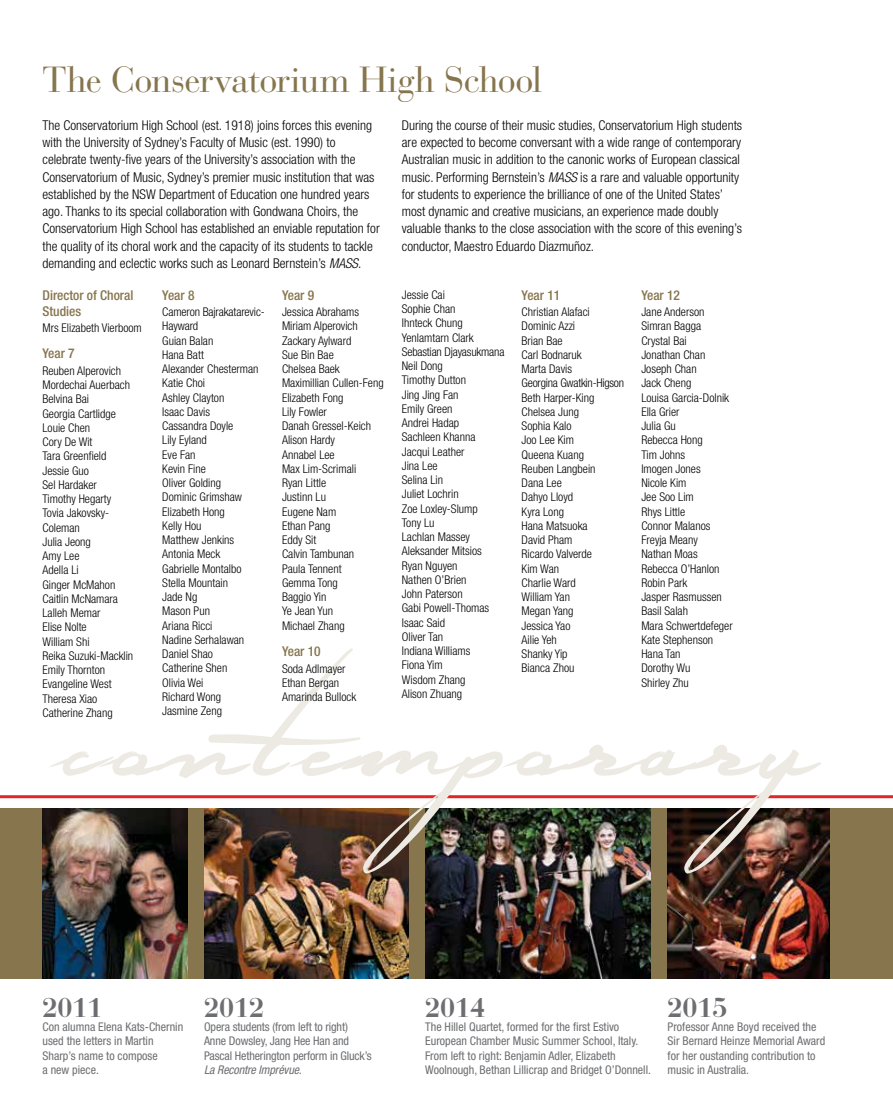
<style>
.page{position:relative;width:893px;height:1106px;background:#fff}
.page>*{position:absolute;margin:0;border:0;box-sizing:border-box;transform-origin:0 0}
.t1{font:360px "Angeliquemadouce Colombe";letter-spacing:.01em;color:#edeae4}
.t2{font:36px "Bauer Bodoni";letter-spacing:-.02em;color:#86754d}
.t3{font:700 27px "Bauer Bodoni";color:#6d6e71}
.t4{font:300 condensed 13.5px/17.2px "Helvetica Neue";color:#000}
.t5{font:500 condensed 13.5px/15.8px "Helvetica Neue";color:#86754d}
.t6{font:300 condensed 12px/14.2px "Helvetica Neue";color:#000}
.t7{font:condensed 12px/14.4px "Helvetica Neue";color:#6d6e71}
.t8{font:italic condensed 12px "Helvetica Neue";color:#6d6e71}
.s1{font-style:italic}
</style>
<div class="page">
<hr style="left:0;top:795px;width:893px;height:3px;background:#e12726">
<div style="left:0;top:808px;width:893px;height:170px;background:#86754d"></div>
<img style="left:425px;top:808px;width:226px;height:170px">
<img style="left:204px;top:808px;width:204px;height:170px">
<img style="left:668px;top:808px;width:161px;height:170px">
<img style="left:43px;top:808px;width:144px;height:170px">
<h2 class="t2" style="left:43px;top:58px;width:501px">The Conservatorium High School</h2>
<p class="t4" style="left:43px;top:116px;width:339px">The Conservatorium High School (est. 1918) joins forces this evening with the University of Sydney’s Faculty of Music (est. 1990) to celebrate twenty-five years of the University’s association with the Conservatorium of Music, Sydney’s premier music institution that was established by the NSW Department of Education one hundred years ago. Thanks to its special collaboration with Gondwana Choirs, the Conservatorium High School has established an enviable reputation for the quality of its choral work and the capacity of its students to tackle demanding and eclectic works such as Leonard Bernstein’s <span class="s1">MASS</span>.</p>
<p class="t5" style="left:43px;top:287px;width:92px">Director of Choral<br>Studies</p>
<p class="t6" style="left:43px;top:320px;width:101px">Mrs Elizabeth Vierboom</p>
<p class="t5" style="left:43px;top:345px;width:34px">Year 7</p>
<p class="t6" style="left:43px;top:363px;width:92px">Reuben Alperovich<br>Mordechai Auerbach<br>Belvina Bai<br>Georgia Cartlidge<br>Louie Chen<br>Cory De Wit<br>Tara Greenfield<br>Jessie Guo<br>Sel Hardaker<br>Timothy Hegarty<br>Tovia Jakovsky-<br>Coleman<br>Julia Jeong<br>Amy Lee<br>Adella Li<br>Ginger McMahon<br>Caitlin McNamara<br>Lalleh Memar<br>Elise Nolte<br>William Shi<br>Reika Suzuki-Macklin<br>Emily Thornton<br>Evangeline West<br>Theresa Xiao<br>Catherine Zhang</p>
<p class="t4" style="left:402px;top:116px;width:342px">During the course of their music studies, Conservatorium High students are expected to become conversant with a wide range of contemporary Australian music in addition to the canonic works of European classical music. Performing Bernstein’s <span class="s1">MASS</span> is a rare and valuable opportunity for students to experience the brilliance of one of the United States’ most dynamic and creative musicians, an experience made doubly valuable thanks to the close association with the score of this evening’s conductor, Maestro Eduardo Diazmuñoz.</p>
<p class="t6" style="left:402px;top:287px;width:104px">Jessie Cai<br>Sophie Chan<br>Ihnteck Chung<br>Yenlamtarn Clark<br>Sebastian Djayasukmana<br>Neil Dong<br>Timothy Dutton<br>Jing Jing Fan<br>Emily Green<br>Andrei Hadap<br>Sachleen Khanna<br>Jacqui Leather<br>Jina Lee<br>Selina Lin<br>Juliet Lochrin<br>Zoe Loxley-Slump<br>Tony Lu<br>Lachlan Massey<br>Aleksander Mitsios<br>Ryan Nguyen<br>Nathen O’Brien<br>John Paterson<br>Gabi Powell-Thomas<br>Isaac Said<br>Oliver Tan<br>Indiana Williams<br>Fiona Yim<br>Wisdom Zhang<br>Alison Zhuang</p>
<p class="t5" style="left:522px;top:287px;width:40px">Year 11</p>
<p class="t5" style="left:162px;top:287px;width:34px">Year 8</p>
<p class="t6" style="left:162px;top:305px;width:104px">Cameron Bajrakatarevic-<br>Hayward<br>Guian Balan<br>Hana Batt<br>Alexander Chesterman<br>Katie Choi<br>Ashley Clayton<br>Isaac Davis<br>Cassandra Doyle<br>Lily Eyland<br>Eve Fan<br>Kevin Fine<br>Oliver Golding<br>Dominic Grimshaw<br>Elizabeth Hong<br>Kelly Hou<br>Matthew Jenkins<br>Antonia Meck<br>Gabrielle Montalbo<br>Stella Mountain<br>Jade Ng<br>Mason Pun<br>Ariana Ricci<br>Nadine Serhalawan<br>Daniel Shao<br>Catherine Shen<br>Olivia Wei<br>Richard Wong<br>Jasmine Zeng</p>
<p class="t5" style="left:282px;top:287px;width:34px">Year 9</p>
<p class="t6" style="left:282px;top:305px;width:103px">Jessica Abrahams<br>Miriam Alperovich<br>Zackary Aylward<br>Sue Bin Bae<br>Chelsea Baek<br>Maximillian Cullen-Feng<br>Elizabeth Fong<br>Lily Fowler<br>Danah Gressel-Keich<br>Alison Hardy<br>Annabel Lee<br>Max Lim-Scrimali<br>Ryan Little<br>Justinn Lu<br>Eugene Nam<br>Ethan Pang<br>Eddy Sit<br>Calvin Tambunan<br>Paula Tennent<br>Gemma Tong<br>Baggio Yin<br>Ye Jean Yun<br>Michael Zhang</p>
<p class="t5" style="left:282px;top:643px;width:40px">Year 10</p>
<p class="t6" style="left:282px;top:661px;width:76px">Soda Adlmayer<br>Ethan Bergan<br>Amarinda Bullock</p>
<p class="t5" style="left:641px;top:287px;width:40px">Year 12</p>
<p class="t6" style="left:641px;top:305px;width:93px">Jane Anderson<br>Simran Bagga<br>Crystal Bai<br>Jonathan Chan<br>Joseph Chan<br>Jack Cheng<br>Louisa Garcia-Dolnik<br>Ella Grier<br>Julia Gu<br>Rebecca Hong<br>Tim Johns<br>Imogen Jones<br>Nicole Kim<br>Jee Soo Lim<br>Rhys Little<br>Connor Malanos<br>Freyja Meany<br>Nathan Moas<br>Rebecca O’Hanlon<br>Robin Park<br>Jasper Rasmussen<br>Basil Salah<br>Mara Schwertdefeger<br>Kate Stephenson<br>Hana Tan<br>Dorothy Wu<br>Shirley Zhu</p>
<p class="t6" style="left:522px;top:305px;width:104px">Christian Alafaci<br>Dominic Azzi<br>Brian Bae<br>Carl Bodnaruk<br>Marta Davis<br>Georgina Gwatkin-Higson<br>Beth Harper-King<br>Chelsea Jung<br>Sophia Kalo<br>Joo Lee Kim<br>Queena Kuang<br>Reuben Langbein<br>Dana Lee<br>Dahyo Lloyd<br>Kyra Long<br>Hana Matsuoka<br>David Pham<br>Ricardo Valverde<br>Kim Wan<br>Charlie Ward<br>William Yan<br>Megan Yang<br>Jessica Yao<br>Ailie Yeh<br>Shanky Yip<br>Bianca Zhou</p>
<h1 class="t1" style="left:59px;top:439px;width:758px">contemporary</h1>
<h3 class="t3" style="left:43px;top:990px;width:62px">2011</h3>
<p class="t7" style="left:43px;top:1019px;width:142px">Con alumna Elena Kats-Chernin used the letters in Martin<br>Sharp’s name to compose<br>a new piece.</p>
<h3 class="t3" style="left:204px;top:990px;width:62px">2012</h3>
<p class="t7" style="left:204px;top:1019px;width:169px">Opera students (from left to right)<br>Anne Dowsley, Jang Hee Han and<br>Pascal Hetherington perform in Gluck’s</p>
<p class="t8" style="left:204px;top:1062px;width:102px">La RecontreImprévue.</p>
<h3 class="t3" style="left:425px;top:990px;width:62px">2014</h3>
<p class="t7" style="left:425px;top:1019px;width:227px">The Hillel Quartet, formed for the first Estivo European Chamber Music Summer School, Italy.<br>From left to right: Benjamin Adler, Elizabeth Woolnough, Bethan Lillicrap and Bridget O’Donnell.</p>
<h3 class="t3" style="left:668px;top:990px;width:62px">2015</h3>
<p class="t7" style="left:668px;top:1019px;width:159px">Professor Anne Boyd received the<br>Sir Bernard Heinze Memorial Award for her oustanding contribution to music in Australia.</p>
</div>
